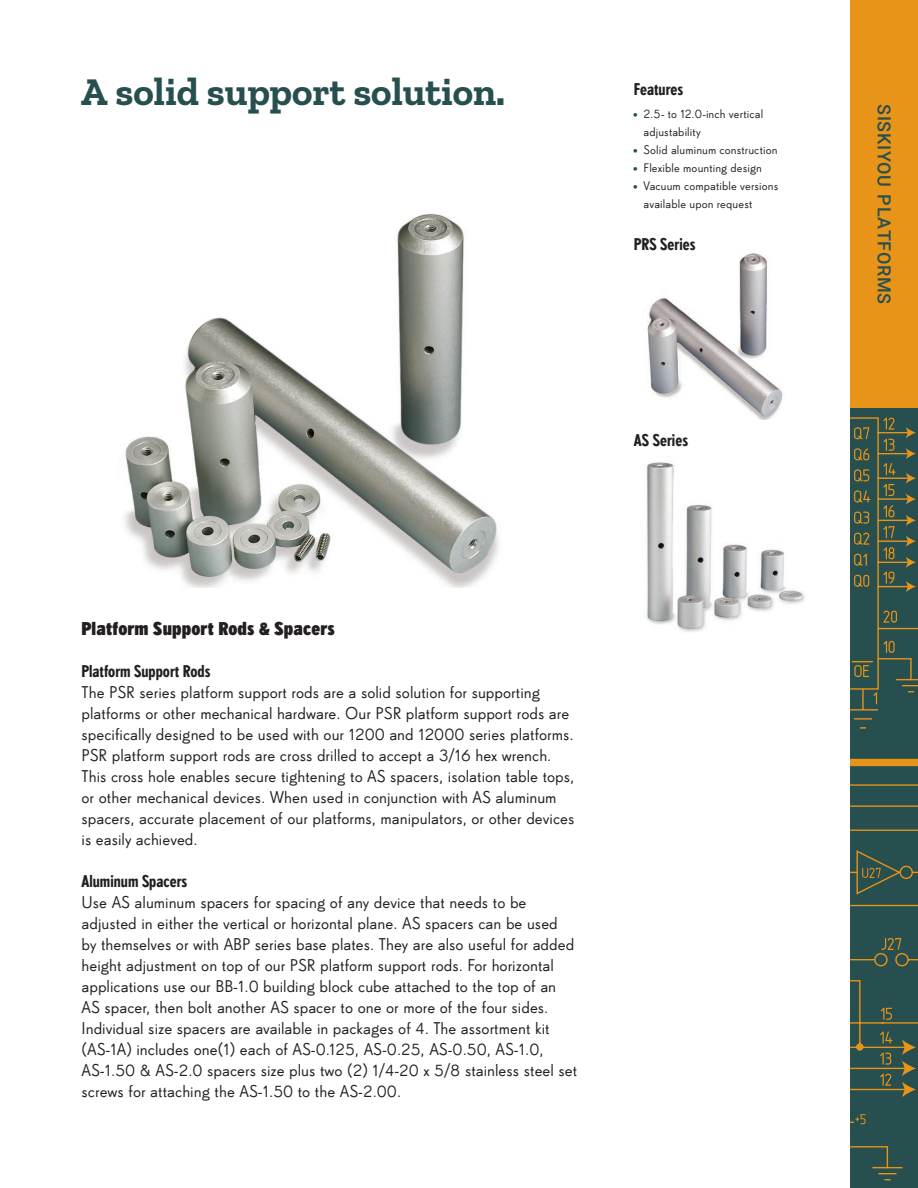
<style>
.page{position:relative;width:918px;height:1188px;background:#fff}
.page>*{position:absolute;margin:0;border:0;box-sizing:border-box;transform-origin:0 0}
.Headline{font:700 39px "Zilla Slab";color:#274f4f}
.BODY_COPY{font:18px "Super Grotesk B Cd Bd LF";letter-spacing:.01em;color:#231f20}
.TAB{font:500 18px "Roboto";letter-spacing:.035em;color:#274f4f}
.BODY_COPY-2{font:16.5px/21px "Super Grotesk B Rg LF";color:#231f20}
.BODY_COPY-3{font:16.5px "Super Grotesk B Cd Med LF";color:#231f20}
.Captions_Title{font:16.5px "Super Grotesk B Cd Med LF";letter-spacing:.005em;color:#231f20}
.t1{font:12px/18px "Super Grotesk B Rg LF";letter-spacing:.01em;color:#231f20}
.s1{color:#274f4f}
</style>
<div class="page">
<div style="left:851px;top:0;width:67px;height:1188px;background:#274f4f"></div>
<div style="left:851px;top:0;width:67px;height:408px;background:#e89418"></div>
<hr style="left:851px;top:709px;width:27px;height:2px;background:#e89418">
<svg style="left:854px;top:718px;width:18px;height:2px"></svg>
<svg style="left:860px;top:727px;width:6px;height:2px"></svg>
<hr style="left:862px;top:689px;width:2px;height:21px;background:#e89418">
<div style="left:851px;top:759px;width:67px;height:7px;background:#e89418"></div>
<hr style="left:872px;top:1167px;width:31px;height:1px;background:#e89418">
<svg style="left:851px;top:1146px;width:45px;height:34px"></svg>
<svg style="left:851px;top:784px;width:67px;height:340px"></svg>
<svg style="left:851px;top:417px;width:67px;height:287px"></svg>
<img style="left:124px;top:214px;width:375px;height:373px">
<img style="left:647px;top:253px;width:136px;height:167px">
<img style="left:646px;top:462px;width:159px;height:170px">
<p class="Headline" style="left:81px;top:70px;width:426px">A solid support solution.</p>
<p class="Captions_Title" style="left:634px;top:80px;width:51px">Features</p>
<p class="t1" style="left:643px;top:105px;width:121px;text-indent:-10px"><span class="s1">•</span> 2.5- to 12.0-inch vertical adjustability</p>
<p class="t1" style="left:633px;top:141px;width:146px"><span class="s1">•</span> Solid aluminum construction</p>
<p class="t1" style="left:633px;top:159px;width:130px"><span class="s1">•</span> Flexible mounting design</p>
<p class="t1" style="left:643px;top:177px;width:136px;text-indent:-10px"><span class="s1">•</span> Vacuum compatible versions available upon request</p>
<p class="Captions_Title" style="left:634px;top:235px;width:63px">PRS Series</p>
<p class="Captions_Title" style="left:634px;top:430px;width:56px">AS Series</p>
<p class="BODY_COPY" style="left:82px;top:618px;width:255px">Platform Support Rods &amp; Spacers</p>
<p class="BODY_COPY-3" style="left:82px;top:661px;width:130px">Platform Support Rods</p>
<p class="BODY_COPY-2" style="left:82px;top:681px;width:489px">The PSR series platform support rods are a solid solution for supporting platforms or other mechanical hardware. Our PSR platform support rods are</p>
<p class="BODY_COPY-2" style="left:82px;top:723px;width:494px">specifically designed to be used with our 1200 and 12000 series platforms.<br>PSR platform support rods are cross drilled to accept a 3/16 hex wrench.<br>This cross hole enables secure tightening to AS spacers, isolation table tops, or other mechanical devices. When used in conjunction with AS aluminum spacers, accurate placement of our platforms, manipulators, or other devices is easily achieved.</p>
<p class="BODY_COPY-3" style="left:82px;top:871px;width:107px">Aluminum Spacers</p>
<p class="BODY_COPY-2" style="left:82px;top:891px;width:494px">Use AS aluminum spacers for spacing of any device that needs to be adjusted in either the vertical or horizontal plane. AS spacers can be used by themselves or with ABP series base plates. They are also useful for added height adjustment on top of our PSR platform support rods. For horizontal</p>
<p class="BODY_COPY-2" style="left:82px;top:975px;width:476px">applications use our BB-1.0 building block cube attached to the top of an</p>
<p class="BODY_COPY-2" style="left:82px;top:996px;width:468px">AS spacer, then bolt another AS spacer to one or more of the four sides.</p>
<p class="BODY_COPY-2" style="left:82px;top:1017px;width:497px">Individual size spacers are available in packages of 4. The assortment kit (AS-1A) includes one(1) each of AS-0.125, AS-0.25, AS-0.50, AS-1.0, AS-1.50 &amp; AS-2.0 spacers size plus two (2) 1/4-20 x 5/8 stainless steel set screws for attaching the AS-1.50 to the AS-2.00.</p>
<p class="TAB" style="left:897px;top:104px;width:201px;rotate:90deg">SISKIYOU PLATFORMS</p>
</div>
